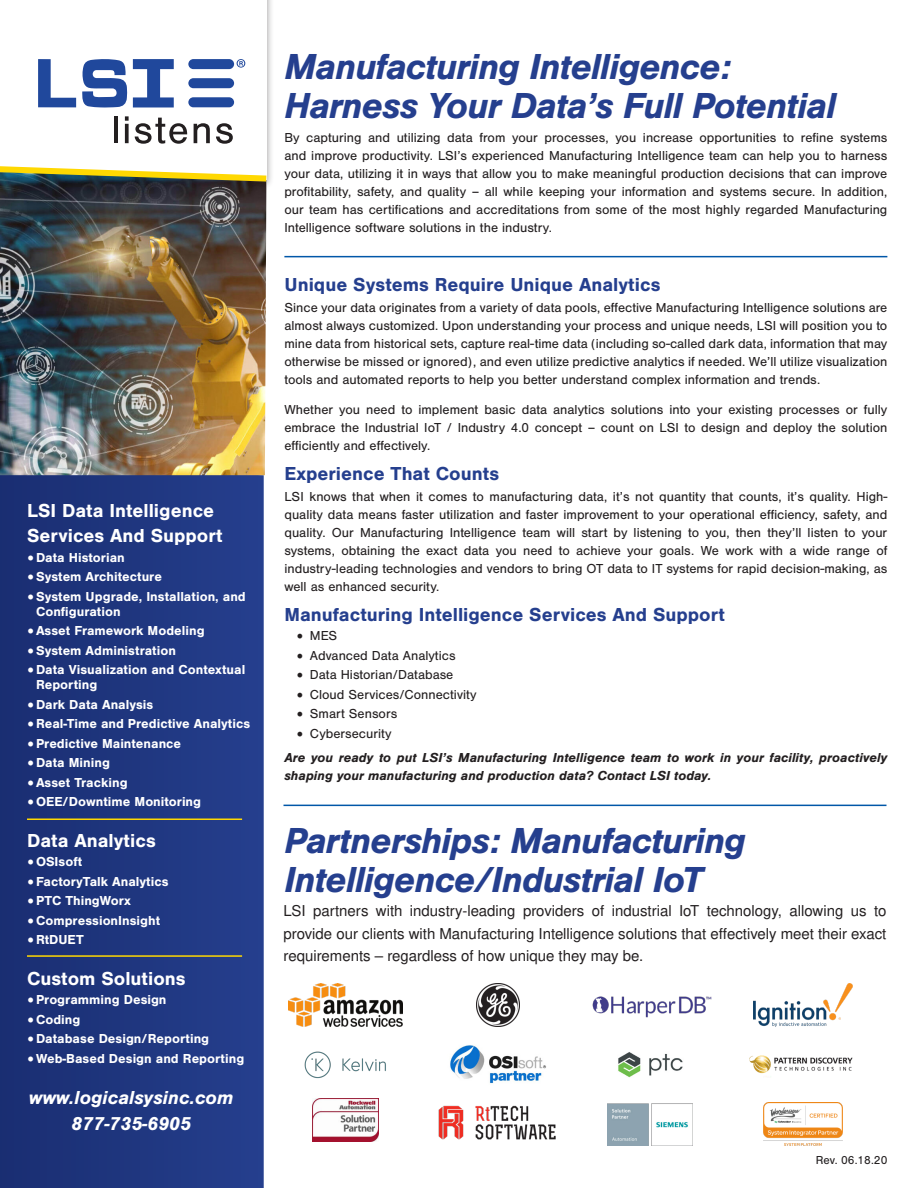
<style>
.page{position:relative;width:918px;height:1188px;background:#fff}
.page>*{position:absolute;margin:0;border:0;box-sizing:border-box;transform-origin:0 0}
.t1{font:italic 700 37.5px/39px "Nimbus San";letter-spacing:-.025em;color:#253f8e}
.t2{font:700 19.5px "Nimbus San";color:#253f8e}
.t3{font:700 19.5px/25.5px "Nimbus San";color:#fff}
.t4{font:italic 700 19.5px "Nimbus San";color:#fff}
.t5{font:15px/22.5px "Nimbus San L";color:#231f20;text-align:justify}
.t6{font:13.5px/18px "Nimbus San";color:#231f20;text-align:justify}
.t7{font:700 13.5px/15px "Nimbus San";color:#fff}
.t8{font:italic 700 13.5px/18px "Nimbus San";color:#231f20}
.t9{font:12px "Nimbus San";color:#231f20}
.s1{font-family:"Minion Pro";font-size:18px}
</style>
<div class="page">
<div style="left:0;top:0;width:275px;height:189px;background:#231f20;opacity:.38"></div>
<div style="left:0;top:0;width:266px;height:212px;background:#fff"></div>
<svg style="left:0;top:475px;width:264px;height:713px;background:#1f367f"></svg>
<div style="left:16px;top:37px;width:251px;height:129px;background:#fff"></div>
<svg style="left:38px;top:59px;width:38px;height:48px"></svg>
<svg style="left:133px;top:59px;width:41px;height:48px"></svg>
<div style="left:188px;top:59px;width:46px;height:10px;background:#20489c;border-radius:5px"></div>
<div style="left:188px;top:78px;width:46px;height:10px;background:#20489c;border-radius:5px"></div>
<div style="left:188px;top:97px;width:46px;height:10px;background:#20489c;border-radius:5px"></div>
<svg style="left:82px;top:59px;width:45px;height:49px"></svg>
<hr style="left:114px;top:116px;width:4px;height:27px;background:#231f20">
<svg style="left:125px;top:124px;width:4px;height:19px"></svg>
<svg style="left:125px;top:116px;width:4px;height:5px"></svg>
<svg style="left:135px;top:118px;width:52px;height:26px"></svg>
<svg style="left:194px;top:123px;width:16px;height:20px"></svg>
<svg style="left:216px;top:123px;width:17px;height:21px"></svg>
<svg style="left:237px;top:59px;width:8px;height:9px"></svg>
<img style="left:0;top:185px;width:266px;height:290px">
<svg style="left:0;top:159px;width:273px;height:26px"></svg>
<hr style="left:27px;top:955px;width:215px;height:2px;background:#ffd801">
<hr style="left:27px;top:819px;width:215px;height:1px;background:#ffd801">
<hr style="left:284px;top:256px;width:603px;height:1px;background:#0157a8">
<hr style="left:284px;top:805px;width:602px;height:1px;background:#0157a8">
<img style="left:289px;top:984px;width:113px;height:43px">
<img style="left:477px;top:984px;width:42px;height:43px">
<img style="left:592px;top:996px;width:120px;height:22px">
<img style="left:753px;top:984px;width:99px;height:43px">
<img style="left:305px;top:1051px;width:81px;height:28px">
<img style="left:450px;top:1045px;width:96px;height:39px">
<img style="left:618px;top:1052px;width:65px;height:26px">
<img style="left:313px;top:1099px;width:65px;height:43px">
<img style="left:438px;top:1105px;width:118px;height:35px">
<img style="left:608px;top:1103px;width:85px;height:42px">
<img style="left:763px;top:1102px;width:79px;height:43px">
<img style="left:749px;top:1055px;width:104px;height:22px">
<p class="t3" style="left:27px;top:498px;width:197px">LSI Data Intelligence<br>Services And Support</p>
<p class="t7" style="left:27px;top:550px;width:99px"><span class="s1">•</span>Data Historian</p>
<p class="t7" style="left:27px;top:569px;width:137px"><span class="s1">•</span>System Architecture</p>
<p class="t7" style="left:36px;top:589px;width:211px;text-indent:-9px"><span class="s1">•</span>System Upgrade, Installation, and<br>Configuration</p>
<p class="t7" style="left:27px;top:623px;width:179px"><span class="s1">•</span>Asset Framework Modeling</p>
<p class="t7" style="left:27px;top:643px;width:151px"><span class="s1">•</span>System Administration</p>
<p class="t7" style="left:36px;top:662px;width:211px;text-indent:-9px"><span class="s1">•</span>Data Visualization and Contextual<br>Reporting</p>
<p class="t7" style="left:27px;top:697px;width:128px"><span class="s1">•</span>Dark Data Analysis</p>
<p class="t7" style="left:27px;top:716px;width:225px"><span class="s1">•</span>Real-Time and Predictive Analytics</p>
<p class="t7" style="left:27px;top:736px;width:156px"><span class="s1">•</span>Predictive Maintenance</p>
<p class="t7" style="left:27px;top:755px;width:84px"><span class="s1">•</span>Data Mining</p>
<p class="t7" style="left:27px;top:775px;width:102px"><span class="s1">•</span>Asset Tracking</p>
<p class="t7" style="left:27px;top:794px;width:176px"><span class="s1">•</span>OEE/Downtime Monitoring</p>
<p class="t3" style="left:27px;top:828px;width:130px">Data Analytics</p>
<p class="t7" style="left:27px;top:854px;width:57px"><span class="s1">•</span>OSIsoft</p>
<p class="t7" style="left:27px;top:874px;width:143px"><span class="s1">•</span>FactoryTalk Analytics</p>
<p class="t7" style="left:27px;top:893px;width:106px"><span class="s1">•</span>PTC ThingWorx</p>
<p class="t7" style="left:27px;top:913px;width:135px"><span class="s1">•</span>CompressionInsight</p>
<p class="t7" style="left:27px;top:932px;width:58px"><span class="s1">•</span>RtDUET</p>
<p class="t3" style="left:27px;top:966px;width:160px">Custom Solutions</p>
<p class="t7" style="left:27px;top:992px;width:141px"><span class="s1">•</span>Programming Design</p>
<p class="t7" style="left:27px;top:1012px;width:55px"><span class="s1">•</span>Coding</p>
<p class="t7" style="left:27px;top:1031px;width:184px"><span class="s1">•</span>Database Design/Reporting</p>
<p class="t7" style="left:27px;top:1051px;width:219px"><span class="s1">•</span>Web-Based Design and Reporting</p>
<p class="t4" style="left:29px;top:1086px;width:206px">www.logicalsysinc.com</p>
<p class="t4" style="left:72px;top:1112px;width:121px">877-735-6905</p>
<p class="t1" style="left:284px;top:47px;width:553px">Manufacturing Intelligence:<br>Harness Your Data’s Full Potential</p>
<p class="t6" style="left:284px;top:129px;width:605px">By capturing and utilizing data from your processes, you increase opportunities to refine systems and improve productivity. LSI’s experienced Manufacturing Intelligence team can help you to harness your data, utilizing it in ways that allow you to make meaningful production decisions that can improve profitability, safety, and quality – all while keeping your information and systems secure. In addition, our team has certifications and accreditations from some of the most highly regarded Manufacturing Intelligence software solutions in the industry.</p>
<p class="t2" style="left:284px;top:273px;width:378px">Unique Systems Require Unique Analytics</p>
<p class="t6" style="left:284px;top:299px;width:605px">Since your data originates from a variety of data pools, effective Manufacturing Intelligence solutions are almost always customized. Upon understanding your process and unique needs, LSI will position you to mine data from historical sets, capture real-time data (including so-called dark data, information that may otherwise be missed or ignored), and even utilize predictive analytics if needed. We’ll utilize visualization tools and automated reports to help you better understand complex information and trends.</p>
<p class="t6" style="left:284px;top:401px;width:605px">Whether you need to implement basic data analytics solutions into your existing processes or fully embrace the Industrial IoT / Industry 4.0 concept – count on LSI to design and deploy the solution efficiently and effectively.</p>
<p class="t2" style="left:284px;top:462px;width:216px">Experience That Counts</p>
<p class="t6" style="left:284px;top:488px;width:605px">LSI knows that when it comes to manufacturing data, it’s not quantity that counts, it’s quality. High&shy;quality data means faster utilization and faster improvement to your operational efficiency, safety, and quality. Our Manufacturing Intelligence team will start by listening to you, then they’ll listen to your systems, obtaining the exact data you need to achieve your goals. We work with a wide range of industry-leading technologies and vendors to bring OT data to IT systems for rapid decision-making, as well as enhanced security.</p>
<p class="t2" style="left:284px;top:603px;width:442px">Manufacturing Intelligence Services And Support</p>
<p class="t6" style="left:296px;top:627px;width:42px"><span class="s1">•</span> MES</p>
<p class="t6" style="left:296px;top:647px;width:161px"><span class="s1">•</span> Advanced Data Analytics</p>
<p class="t6" style="left:296px;top:666px;width:159px"><span class="s1">•</span> Data Historian/Database</p>
<p class="t6" style="left:296px;top:686px;width:182px"><span class="s1">•</span> Cloud Services/Connectivity</p>
<p class="t6" style="left:296px;top:705px;width:102px"><span class="s1">•</span> Smart Sensors</p>
<p class="t6" style="left:296px;top:725px;width:97px"><span class="s1">•</span> Cybersecurity</p>
<p class="t8" style="left:284px;top:748px;width:605px">Are you ready to put LSI’s Manufacturing Intelligence team to work in your facility, proactively shaping your manufacturing and production data? Contact LSI today.</p>
<p class="t1" style="left:284px;top:821px;width:463px">Partnerships: Manufacturing<br>Intelligence/Industrial IoT</p>
<p class="t5" style="left:284px;top:899px;width:604px">LSI partners with industry-leading providers of industrial IoT technology, allowing us to provide our clients with Manufacturing Intelligence solutions that effectively meet their exact requirements – regardless of how unique they may be.</p>
<p class="t9" style="left:816px;top:1154px;width:73px">Rev. 06.18.20</p>
</div>
